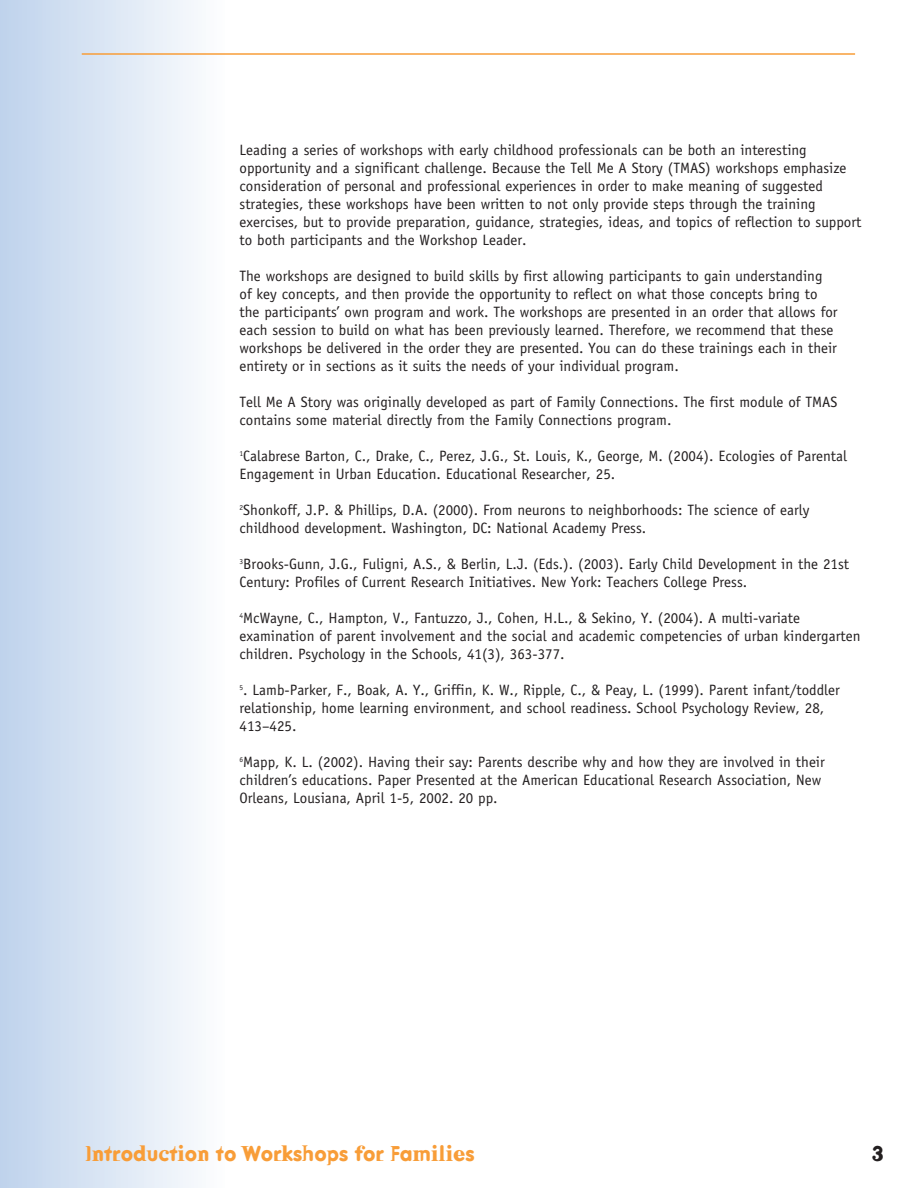
<style>
.page{position:relative;width:918px;height:1188px;background:#fff}
.page>*{position:absolute;margin:0;border:0;box-sizing:border-box;transform-origin:0 0}
.t1{font:700 21px "Dead History";color:#f89d38}
.t2{font:700 21px "Dead History";color:#231f20}
.t3{font:15px/18px "Officina Sans";color:#231f20}
</style>
<div class="page">
<div style="left:0;top:0;width:226px;height:1188px;background:linear-gradient(to right,#bed2ec,#fdfefe)"></div>
<hr style="left:82px;top:53px;width:773px;height:2px;background:#f89d38">
<p class="t3" style="left:240px;top:140px;width:623px">Leading a series of workshops with early childhood professionals can be both an interesting opportunity and a significant challenge. Because the Tell Me A Story (TMAS) workshops emphasize consideration of personal and professional experiences in order to make meaning of suggested strategies, these workshops have been written to not only provide steps through the training exercises, but to provide preparation, guidance, strategies, ideas, and topics of reflection to support to both participants and the Workshop Leader.</p>
<p class="t3" style="left:240px;top:266px;width:600px">The workshops are designed to build skills by first allowing participants to gain understanding of key concepts, and then provide the opportunity to reflect on what those concepts bring to the participants’ own program and work. The workshops are presented in an order that allows for each session to build on what has been previously learned. Therefore, we recommend that these workshops be delivered in the order they are presented. You can do these trainings each in their entirety or in sections as it suits the needs of your individual program.</p>
<p class="t3" style="left:240px;top:392px;width:599px">Tell Me A Story was originally developed as part of Family Connections. The first module of TMAS contains some material directly from the Family Connections program.</p>
<p class="t3" style="left:240px;top:446px;width:609px"><sup>1</sup>Calabrese Barton, C., Drake, C., Perez, J.G., St. Louis, K., George, M. (2004). Ecologies of Parental<br>Engagement in Urban Education. Educational Researcher, 25.</p>
<p class="t3" style="left:240px;top:500px;width:571px"><sup>2</sup>Shonkoff, J.P. &amp; Phillips, D.A. (2000). From neurons to neighborhoods: The science of early childhood development. Washington, DC: National Academy Press.</p>
<p class="t3" style="left:240px;top:554px;width:611px"><sup>3</sup>Brooks-Gunn, J.G., Fuligni, A.S., &amp; Berlin, L.J. (Eds.). (2003). Early Child Development in the 21st<br>Century: Profiles of Current Research Initiatives. New York: Teachers College Press.</p>
<p class="t3" style="left:240px;top:608px;width:622px"><sup>4</sup>McWayne, C., Hampton, V., Fantuzzo, J., Cohen, H.L., &amp; Sekino, Y. (2004). A multi-variate examination of parent involvement and the social and academic competencies of urban kindergarten children. Psychology in the Schools, 41(3), 363-377.</p>
<p class="t3" style="left:240px;top:680px;width:602px"><sup>5</sup>. Lamb-Parker, F., Boak, A. Y., Griffin, K. W., Ripple, C., &amp; Peay, L. (1999). Parent infant/toddler relationship, home learning environment, and school readiness. School Psychology Review, 28,<br>413–425.</p>
<p class="t3" style="left:240px;top:752px;width:587px"><sup>6</sup>Mapp, K. L. (2002). Having their say: Parents describe why and how they are involved in their children’s educations. Paper Presented at the American Educational Research Association, New<br>Orleans, Lousiana, April 1-5, 2002. 20 pp.</p>
<h1 class="t1" style="left:86px;top:1139px;width:391px">Introduction to Workshops for Families</h1>
<h1 class="t2" style="left:872px;top:1139px;width:14px">3</h1>
</div>
